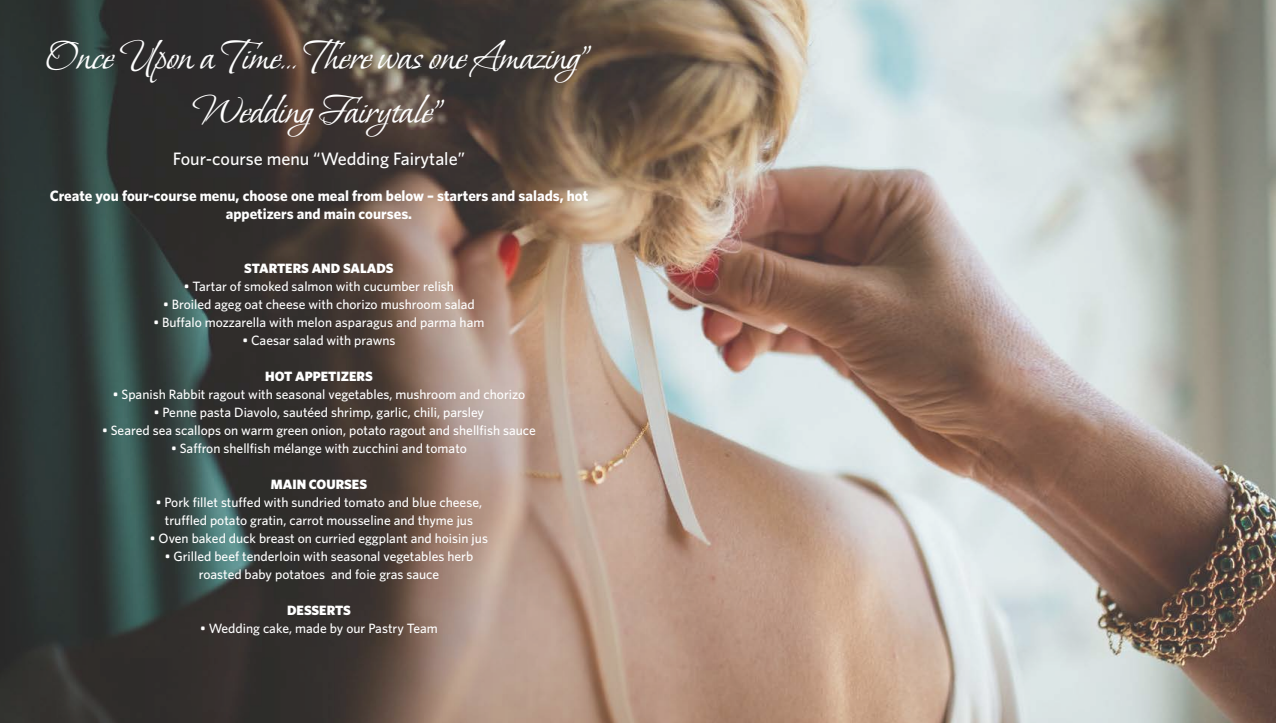
<style>
.page{position:relative;width:1276px;height:723px;background:#fff}
.page>*{position:absolute;margin:0;border:0;box-sizing:border-box;transform-origin:0 0}
.t1{font:45px/54px "Vera Crouz";color:#fff;text-align:center}
.t2{font:500 18px "Whitney";color:#fff}
.t3{font:700 15px/18px "Whitney";color:#fff;text-align:center}
.t4{font:500 13.5px/18px "Whitney";color:#fff;text-align:center}
.t5{font:900 13.5px "Whitney";color:#fff}
</style>
<div class="page">
<img style="left:0;top:0;width:1276px;height:723px">
<h1 class="t1" style="left:45px;top:33px;width:549px">Once Upon a Time... There was one Amazing”<br>Wedding Fairytale”</h1>
<h2 class="t2" style="left:173px;top:147px;width:293px">Four-course menu “Wedding Fairytale”</h2>
<p class="t3" style="left:50px;top:187px;width:540px">Create you four-course menu, choose one meal from below – starters and salads, hot appetizers and main courses.</p>
<p class="t5" style="left:244px;top:259px;width:151px">STARTERS AND SALADS</p>
<p class="t4" style="left:184px;top:277px;width:272px">• Tartar of smoked salmon with cucumber relish</p>
<p class="t4" style="left:163px;top:295px;width:313px">• Broiled ageg oat cheese with chorizo mushroom salad</p>
<p class="t4" style="left:153px;top:313px;width:332px">• Buffalo mozzarella with melon asparagus and parma ham</p>
<p class="t4" style="left:242px;top:331px;width:155px">• Caesar salad with prawns</p>
<p class="t5" style="left:265px;top:367px;width:109px">HOT APPETIZERS</p>
<p class="t4" style="left:113px;top:385px;width:414px">• Spanish Rabbit ragout with seasonal vegetables, mushroom and chorizo</p>
<p class="t4" style="left:154px;top:403px;width:332px">• Penne pasta Diavolo, sautéed shrimp, garlic, chili, parsley</p>
<p class="t4" style="left:102px;top:421px;width:435px">• Seared sea scallops on warm green onion, potato ragout and shellfish sauce</p>
<p class="t4" style="left:171px;top:439px;width:297px">• Saffron shellfish mélange with zucchini and tomato</p>
<p class="t5" style="left:271px;top:475px;width:98px">MAIN COURSES</p>
<p class="t4" style="left:156px;top:493px;width:328px">• Pork fillet stuffed with sundried tomato and blue cheese, truffled potato gratin, carrot mousseline and thyme jus</p>
<p class="t4" style="left:150px;top:529px;width:339px">• Oven baked duck breast on curried eggplant and hoisin jus</p>
<p class="t4" style="left:165px;top:547px;width:310px">• Grilled beef tenderloin with seasonal vegetables herb roasted baby potatoes and foie gras sauce</p>
<p class="t5" style="left:287px;top:601px;width:65px">DESSERTS</p>
<p class="t4" style="left:200px;top:619px;width:239px">• Wedding cake, made by our Pastry Team</p>
</div>
